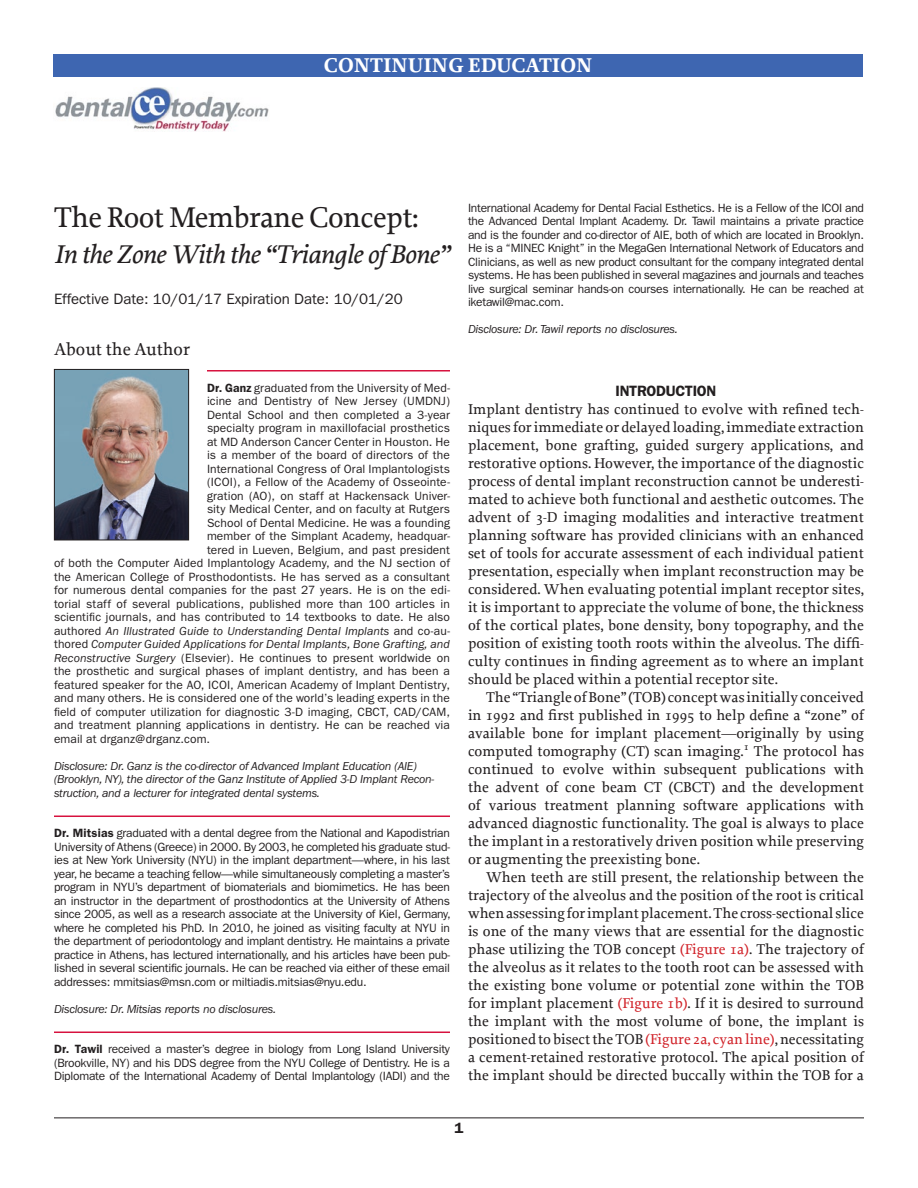
<style>
.page{position:relative;width:918px;height:1188px;background:#fff}
.page>*{position:absolute;margin:0;border:0;box-sizing:border-box;transform-origin:0 0}
.Clinical_Headline{font:500 30px "Proforma";letter-spacing:-.02em;color:#231f20}
.Clinical_Headline-2{font:italic 500 27px "Proforma";letter-spacing:-.02em;color:#231f20}
.t1{font:700 21px "Proforma";color:#fff}
.t2{font:500 18px "Proforma";color:#231f20}
.Body_Text{font:500 15px/18px "Proforma";color:#231f20;text-align:justify}
.Body_Text_first_Para{font:500 15px/18px "Proforma";color:#231f20;text-align:justify}
.t3{font:15px "Franklin Gothic";letter-spacing:-.005em;color:#231f20}
.Subhead_1{font:600 15px "Franklin Gothic";letter-spacing:-.02em;color:#231f20}
.Author_Bio{font:12px/13.5px "Franklin Gothic";letter-spacing:.01em;color:#231f20;text-align:justify}
.Disclosure{font:italic 12px/13.5px "Franklin Gothic";letter-spacing:-.02em;color:#231f20}
.Author_Bio-2{font:italic 12px "Franklin Gothic";letter-spacing:.005em;color:#231f20}
.s1{font-weight:600}
.s2{font-style:normal}
.s3{font-style:italic}
.s4{color:#d1232a}
</style>
<div class="page">
<div style="left:53px;top:54px;width:810px;height:23px;background:#3e66b1"></div>
<hr style="left:54px;top:1118px;width:810px;height:1px;background:#231f20">
<img style="left:55px;top:88px;width:214px;height:43px">
<hr style="left:207px;top:370px;width:243px;height:2px;background:#d7123e">
<hr style="left:54px;top:816px;width:396px;height:1px;background:#d7123e">
<hr style="left:54px;top:1032px;width:396px;height:1px;background:#d7123e">
<img style="left:56px;top:371px;width:131px;height:167px">
<div style="left:54px;top:369px;width:135px;height:171px;border:1px solid #231f20"></div>
<h3 class="t1" style="left:324px;top:52px;width:270px">CONTINUING EDUCATION</h3>
<p class="Clinical_Headline" style="left:54px;top:199px;width:366px">The Root Membrane Concept:</p>
<p class="Clinical_Headline-2" style="left:54px;top:239px;width:397px">In the Zone With the “Triangle of Bone”</p>
<p class="t3" style="left:54px;top:290px;width:350px">Effective Date: 10/01/17 Expiration Date: 10/01/20</p>
<p class="t2" style="left:54px;top:338px;width:137px">About the Author</p>
<p class="Author_Bio" style="left:207px;top:381px;width:245px"><span class="s1">Dr. Ganz</span> graduated from the University of Med-</p>
<p class="Author_Bio" style="left:207px;top:395px;width:244px">icine and Dentistry of New Jersey (UMDNJ)</p>
<p class="Author_Bio" style="left:207px;top:408px;width:245px">Dental School and then completed a 3-year</p>
<p class="Author_Bio" style="left:207px;top:422px;width:245px">specialty program in maxillofacial prosthetics</p>
<p class="Author_Bio" style="left:207px;top:435px;width:245px">at MD Anderson Cancer Center in Houston. He</p>
<p class="Author_Bio" style="left:207px;top:449px;width:245px">is a member of the board of directors of the</p>
<p class="Author_Bio" style="left:207px;top:462px;width:244px">International Congress of Oral Implantologists</p>
<p class="Author_Bio" style="left:207px;top:476px;width:245px">(ICOI), a Fellow of the Academy of Osseointe-</p>
<p class="Author_Bio" style="left:207px;top:489px;width:245px">gration (AO), on staff at Hackensack Univer-</p>
<p class="Author_Bio" style="left:207px;top:503px;width:245px">sity Medical Center, and on faculty at Rutgers</p>
<p class="Author_Bio" style="left:207px;top:516px;width:245px">School of Dental Medicine. He was a founding</p>
<p class="Author_Bio" style="left:207px;top:530px;width:245px">member of the Simplant Academy, headquar-</p>
<p class="Author_Bio" style="left:207px;top:543px;width:244px">tered in Lueven, Belgium, and past president</p>
<p class="Author_Bio" style="left:54px;top:557px;width:397px">of both the Computer Aided Implantology Academy, and the NJ section of</p>
<p class="Author_Bio" style="left:54px;top:570px;width:397px">the American College of Prosthodontists. He has served as a consultant</p>
<p class="Author_Bio" style="left:54px;top:584px;width:398px">for numerous dental companies for the past 27 years. He is on the edi-</p>
<p class="Author_Bio" style="left:54px;top:597px;width:397px">torial staff of several publications, published more than 100 articles in</p>
<p class="Author_Bio" style="left:54px;top:611px;width:398px">scientific journals, and has contributed to 14 textbooks to date. He also</p>
<p class="Author_Bio-2" style="left:54px;top:624px;width:398px"><span class="s2">authored</span> An Illustrated Guide to Understanding Dental Implants <span class="s2">and co-au-</span></p>
<p class="Author_Bio-2" style="left:54px;top:638px;width:397px"><span class="s2">thored</span> Computer Guided Applications for Dental Implants, Bone Grafting, and</p>
<p class="Author_Bio" style="left:54px;top:651px;width:398px"><span class="s3">Reconstructive Surgery</span> (Elsevier). He continues to present worldwide on</p>
<p class="Author_Bio" style="left:54px;top:665px;width:397px">the prosthetic and surgical phases of implant dentistry, and has been a</p>
<p class="Author_Bio" style="left:54px;top:678px;width:398px">featured speaker for the AO, ICOI, American Academy of Implant Dentistry,</p>
<p class="Author_Bio" style="left:54px;top:692px;width:398px">and many others. He is considered one of the world’s leading experts in the</p>
<p class="Author_Bio" style="left:54px;top:705px;width:398px">field of computer utilization for diagnostic 3-D imaging, CBCT, CAD/CAM,</p>
<p class="Author_Bio" style="left:54px;top:719px;width:398px">and treatment planning applications in dentistry. He can be reached via</p>
<p class="Author_Bio" style="left:54px;top:732px;width:158px">email at drganz@drganz.com.</p>
<p class="Disclosure" style="left:54px;top:759px;width:382px">Disclosure: Dr. Ganz is the co-director of Advanced Implant Education (AIE) (Brooklyn, NY), the director of the Ganz Institute of Applied 3-D Implant Recon&shy;struction, and a lecturer for integrated dental systems.</p>
<p class="Author_Bio" style="left:54px;top:827px;width:398px"><span class="s1">Dr. Mitsias</span> graduated with a dental degree from the National and Kapodistrian University of Athens (Greece) in 2000. By 2003, he completed his graduate stud&shy;ies at New York University (NYU) in the implant department—where, in his last year, he became a teaching fellow—while simultaneously completing a master’s program in NYU’s department of biomaterials and biomimetics. He has been an instructor in the department of prosthodontics at the University of Athens since 2005, as well as a research associate at the University of Kiel, Germany, where he completed his PhD. In 2010, he joined as visiting faculty at NYU in the department of periodontology and implant dentistry. He maintains a private practice in Athens, has lectured internationally, and his articles have been pub&shy;lished in several scientific journals. He can be reached via either of these email addresses: mmitsias@msn.com or miltiadis.mitsias@nyu.edu.</p>
<p class="Disclosure" style="left:54px;top:1002px;width:224px">Disclosure: Dr. Mitsias reports no disclosures.</p>
<p class="Author_Bio" style="left:54px;top:1043px;width:398px"><span class="s1">Dr. Tawil</span> received a master’s degree in biology from Long Island University (Brookville, NY) and his DDS degree from the NYU College of Dentistry. He is a Diplomate of the International Academy of Dental Implantology (IADI) and the</p>
<p class="Author_Bio" style="left:468px;top:201px;width:398px">International Academy for Dental Facial Esthetics. He is a Fellow of the ICOI and the Advanced Dental Implant Academy. Dr. Tawil maintains a private practice and is the founder and co-director of AIE, both of which are located in Brooklyn.<br>He is a “MINEC Knight” in the MegaGen International Network of Educators and Clinicians, as well as new product consultant for the company integrated dental systems. He has been published in several magazines and journals and teaches live surgical seminar hands-on courses internationally. He can be reached at iketawil@mac.com.</p>
<p class="Disclosure" style="left:468px;top:322px;width:211px">Disclosure: Dr. Tawil reports no disclosures.</p>
<p class="Subhead_1" style="left:616px;top:382px;width:102px">INTRODUCTION</p>
<p class="Body_Text_first_Para" style="left:468px;top:400px;width:398px">Implant dentistry has continued to evolve with refined tech&shy;niques for immediate or delayed loading, immediate extraction placement, bone grafting, guided surgery applications, and restorative options. However, the importance of the diagnostic process of dental implant reconstruction cannot be underesti&shy;mated to achieve both functional and aesthetic outcomes. The advent of 3-D imaging modalities and interactive treatment planning software has provided clinicians with an enhanced set of tools for accurate assessment of each individual patient presentation, especially when implant reconstruction may be considered. When evaluating potential implant receptor sites, it is important to appreciate the volume of bone, the thickness of the cortical plates, bone density, bony topography, and the position of existing tooth roots within the alveolus. The diffi&shy;culty continues in finding agreement as to where an implant should be placed within a potential receptor site.</p>
<p class="Body_Text" style="left:468px;top:688px;width:398px;text-indent:18px">The “Triangle of Bone” (TOB) concept was initially conceived in 1992 and first published in 1995 to help define a “zone” of available bone for implant placement—originally by using computed tomography (CT) scan imaging.<sup>1</sup> The protocol has continued to evolve within subsequent publications with the advent of cone beam CT (CBCT) and the development of various treatment planning software applications with advanced diagnostic functionality. The goal is always to place the implant in a restoratively driven position while preserving or augmenting the preexisting bone.</p>
<p class="Body_Text" style="left:468px;top:868px;width:398px;text-indent:18px">When teeth are still present, the relationship between the trajectory of the alveolus and the position of the root is critical when assessing for implant placement. The cross-sectional slice is one of the many views that are essential for the diagnostic phase utilizing the TOB concept <span class="s4">(Figure 1a)</span>. The trajectory of the alveolus as it relates to the tooth root can be assessed with the existing bone volume or potential zone within the TOB for implant placement <span class="s4">(Figure 1b)</span>. If it is desired to surround the implant with the most volume of bone, the implant is positioned to bisect the TOB <span class="s4">(Figure 2a, cyan line)</span>, necessitating a cement-retained restorative protocol. The apical position of the implant should be directed buccally within the TOB for a</p>
<p class="Subhead_1" style="left:455px;top:1119px;width:10px">1</p>
</div>
